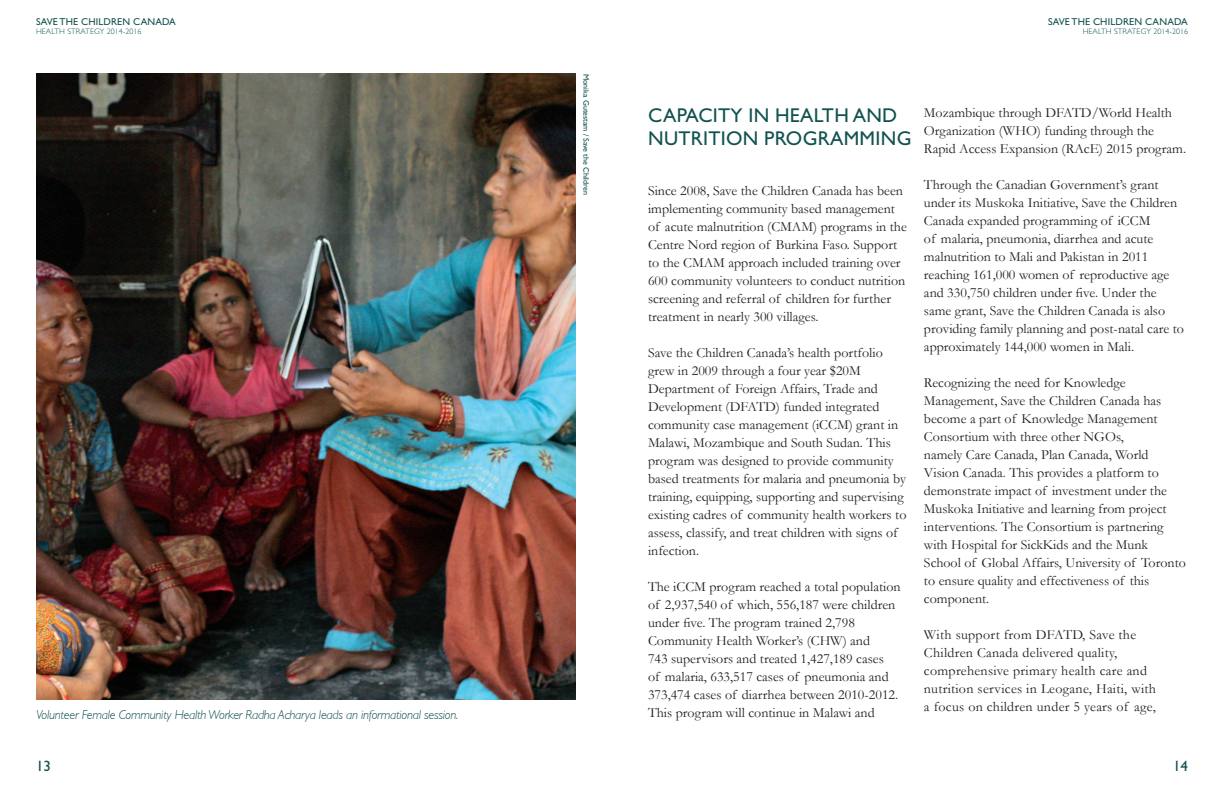
<style>
.page{position:relative;width:1224px;height:792px;background:#fff}
.page>*{position:absolute;margin:0;border:0;box-sizing:border-box;transform-origin:0 0}
.t1{font:20px/23px "Gill Sans";letter-spacing:.015em;color:#125250}
.t2{font:15px "Gill Sans";color:#125250}
.t3{font:14px/18px "Garamond";color:#231f20}
.t4{font:14px/18px "Garamond";letter-spacing:.02em;color:#231f20}
.t5{font:italic 300 13px "Gill Sans";letter-spacing:-.02em;color:#125250}
.t6{font:10px "Gill Sans";letter-spacing:.015em;color:#125250}
.t7{font:300 8px "Gill Sans";letter-spacing:.015em;color:#125250}
.t8{font:8px "Gill Sans";color:#125250}
</style>
<div class="page">
<img style="left:36px;top:74px;width:540px;height:626px">
<p class="t6" style="left:36px;top:15px;width:141px">SAVE THE CHILDREN CANADA</p>
<p class="t7" style="left:36px;top:27px;width:107px">HEALTH STRATEGY 2014-2016</p>
<p class="t5" style="left:36px;top:707px;width:424px">Volunteer Female Community Health Worker Radha Acharya leads an informational session.</p>
<p class="t8" style="left:591px;top:74px;width:123px;rotate:90deg">Monika Gutestam / Save the Children</p>
<p class="t6" style="left:1048px;top:15px;width:141px">SAVE THE CHILDREN CANADA</p>
<p class="t7" style="left:1083px;top:27px;width:107px">HEALTH STRATEGY 2014-2016</p>
<p class="t1" style="left:648px;top:104px;width:265px">CAPACITY IN HEALTH AND<br>NUTRITION PROGRAMMING</p>
<p class="t3" style="left:648px;top:181px;width:260px">Since 2008, Save the Children Canada has been implementing community based management of acute malnutrition (CMAM) programs in the Centre Nord region of Burkina Faso. Support to the CMAM approach included training over 600 community volunteers to conduct nutrition screening and referral of children for further treatment in nearly 300 villages.</p>
<p class="t3" style="left:648px;top:343px;width:260px">Save the Children Canada’s health portfolio grew in 2009 through a four year $20M Department of Foreign Affairs, Trade and Development (DFATD) funded integrated community case management (iCCM) grant in Malawi, Mozambique and South Sudan. This program was designed to provide community based treatments for malaria and pneumonia by training, equipping, supporting and supervising existing cadres of community health workers to assess, classify, and treat children with signs of infection.</p>
<p class="t3" style="left:648px;top:577px;width:254px">The iCCM program reached a total population of 2,937,540 of which, 556,187 were children under five. The program trained 2,798<br>Community Health Worker’s (CHW) and<br>743 supervisors and treated 1,427,189 cases<br>of malaria, 633,517 cases of pneumonia and 373,474 cases of diarrhea between 2010-2012.<br>This program will continue in Malawi and</p>
<p class="t3" style="left:924px;top:103px;width:264px">Mozambique through DFATD/World Health<br>Organization (WHO) funding through the<br>Rapid Access Expansion (RAcE) 2015 program.</p>
<p class="t3" style="left:924px;top:175px;width:262px">Through the Canadian Government’s grant under its Muskoka Initiative, Save the Children Canada expanded programming of iCCM<br>of malaria, pneumonia, diarrhea and acute malnutrition to Mali and Pakistan in 2011 reaching 161,000 women of reproductive age and 330,750 children under five. Under the same grant, Save the Children Canada is also providing family planning and post-natal care to approximately 144,000 women in Mali.</p>
<p class="t3" style="left:924px;top:374px;width:263px">Recognizing the need for Knowledge Management, Save the Children Canada has become a part of Knowledge Management Consortium with three other NGOs,<br>namely Care Canada, Plan Canada, World Vision Canada. This provides a platform to demonstrate impact of investment under the Muskoka Initiative and learning from project interventions. The Consortium is partnering with Hospital for SickKids and the Munk School of Global Affairs, University of Toronto to ensure quality and effectiveness of this component.</p>
<p class="t4" style="left:924px;top:626px;width:234px">With support from DFATD, Save the Children Canada delivered quality, comprehensive primary health care and nutrition services in Leogane, Haiti, with a focus on children under 5 years of age,</p>
<p class="t2" style="left:36px;top:758px;width:16px">13</p>
<p class="t2" style="left:1173px;top:758px;width:16px">14</p>
</div>
